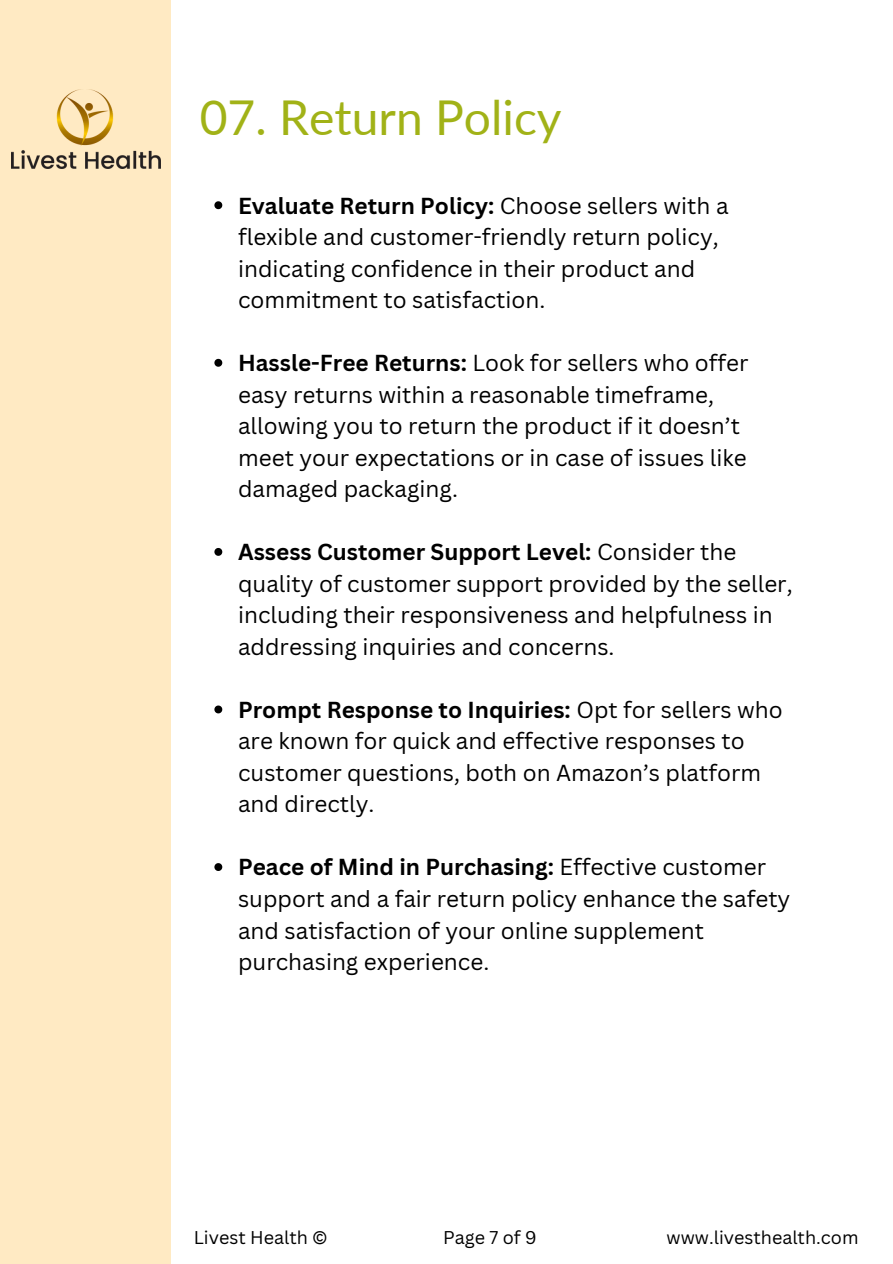
<style>
.page{position:relative;width:893px;height:1264px;background:#fff}
.page>*{position:absolute;margin:0;border:0;box-sizing:border-box;transform-origin:0 0}
.t1{font:48px "Lato";color:#a1b217}
.t2{font:22.5px/31.5px "Canva Sans";color:#000}
.t3{font:18px "Canva Sans";color:#000}
.s1{font-weight:700}
</style>
<div class="page">
<div style="left:0;top:0;width:171px;height:1263px;background:#ffeac3"></div>
<img style="left:11px;top:89px;width:149px;height:79px">
<svg style="left:214px;top:201px;width:8px;height:8px"></svg>
<svg style="left:214px;top:359px;width:8px;height:8px"></svg>
<svg style="left:214px;top:548px;width:8px;height:8px"></svg>
<svg style="left:214px;top:705px;width:8px;height:8px"></svg>
<svg style="left:214px;top:863px;width:8px;height:8px"></svg>
<p class="t1" style="left:200px;top:88px;width:363px">07. Return Policy</p>
<p class="t2" style="left:238px;top:189px;width:492px"><span class="s1">Evaluate Return Policy:</span> Choose sellers with a flexible and customer-friendly return policy, indicating confidence in their product and commitment to satisfaction.</p>
<p class="t2" style="left:238px;top:347px;width:511px"><span class="s1">Hassle-Free Returns:</span> Look for sellers who offer easy returns within a reasonable timeframe, allowing you to return the product if it doesn’t meet your expectations or in case of issues like damaged packaging.</p>
<p class="t2" style="left:238px;top:536px;width:556px"><span class="s1">Assess Customer Support Level:</span> Consider the quality of customer support provided by the seller, including their responsiveness and helpfulness in addressing inquiries and concerns.</p>
<p class="t2" style="left:238px;top:693px;width:546px"><span class="s1">Prompt Response to Inquiries:</span> Opt for sellers who are known for quick and effective responses to customer questions, both on Amazon’s platform and directly.</p>
<p class="t2" style="left:238px;top:851px;width:553px"><span class="s1">Peace of Mind in Purchasing:</span> Effective customer support and a fair return policy enhance the safety and satisfaction of your online supplement purchasing experience.</p>
<p class="t3" style="left:194px;top:1224px;width:136px">Livest Health ©</p>
<p class="t3" style="left:443px;top:1224px;width:95px">Page 7 of 9</p>
<p class="t3" style="left:666px;top:1224px;width:193px">www.livesthealth.com</p>
</div>
